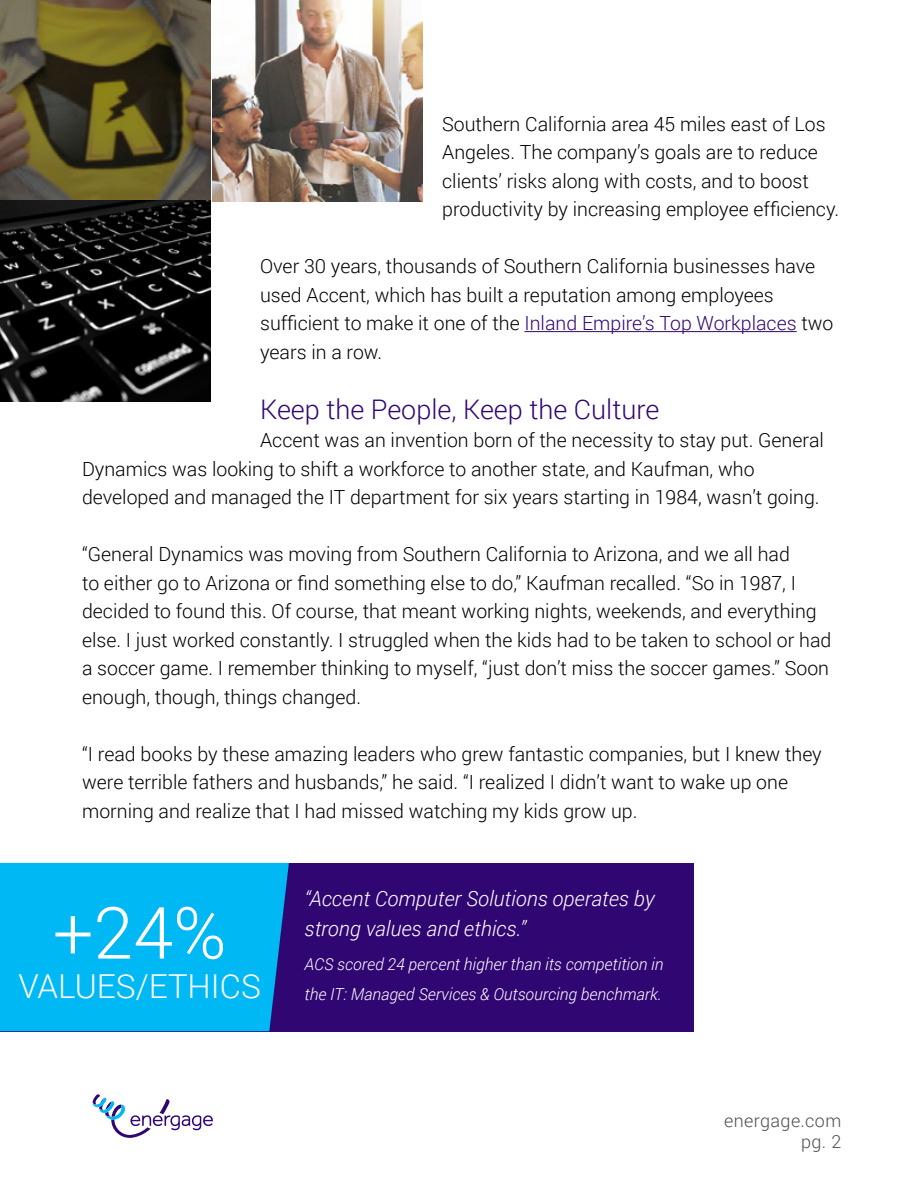
<style>
.page{position:relative;width:918px;height:1188px;background:#fff}
.page>*{position:absolute;margin:0;border:0;box-sizing:border-box;transform-origin:0 0}
.t1{font:300 72px "Roboto";color:#fff}
.t2{font:300 33px "Roboto";color:#fff}
.t3{font:300 27px "Roboto";color:#300673}
.t4{font:italic 300 21px/30px "Roboto";color:#fff}
.t5{font:300 19.5px/28.5px "Roboto";color:#000}
.t6{font:300 18px/21.6px "Roboto";letter-spacing:.02em;color:#4f4f4f;text-align:right}
.t7{font:italic 300 16.5px/30px "Roboto";color:#fff}
.s1{color:#300673}
</style>
<div class="page">
<svg style="left:92px;top:1094px;width:121px;height:44px"></svg>
<img style="left:0;top:0;width:211px;height:402px">
<img style="left:212px;top:0;width:211px;height:202px">
<hr style="left:524px;top:331px;width:273px;height:1px;background:#300673">
<div style="left:0;top:863px;width:694px;height:168px;background:#300673"></div>
<div style="left:0;top:863px;width:289px;height:168px;background:#00b8f4"></div>
<p class="t5" style="left:442px;top:109px;width:399px">Southern California area 45 miles east of Los Angeles. The company’s goals are to reduce clients’ risks along with costs, and to boost productivity by increasing employee efficiency.</p>
<p class="t5" style="left:260px;top:251px;width:575px">Over 30 years, thousands of Southern California businesses have used Accent, which has built a reputation among employees sufficient to make it one of the <span class="s1">Inland Empire’s Top Workplaces</span> two years in a row.</p>
<h3 class="t3" style="left:260px;top:390px;width:401px">Keep the People, Keep the Culture</h3>
<p class="t5" style="left:82px;top:425px;width:743px;text-indent:178px">Accent was an invention born of the necessity to stay put. General<br>Dynamics was looking to shift a workforce to another state, and Kaufman, who developed and managed the IT department for six years starting in 1984, wasn’t going.</p>
<p class="t5" style="left:82px;top:539px;width:751px">“General Dynamics was moving from Southern California to Arizona, and we all had<br>to either go to Arizona or find something else to do,” Kaufman recalled. “So in 1987, I decided to found this. Of course, that meant working nights, weekends, and everything else. I just worked constantly. I struggled when the kids had to be taken to school or had a soccer game. I remember thinking to myself, “just don’t miss the soccer games.” Soon enough, though, things changed.</p>
<p class="t5" style="left:82px;top:739px;width:741px">“I read books by these amazing leaders who grew fantastic companies, but I knew they were terrible fathers and husbands,” he said. “I realized I didn’t want to wake up one morning and realize that I had missed watching my kids grow up.</p>
<h1 class="t1" style="left:53px;top:883px;width:175px">+24%</h1>
<h2 class="t2" style="left:18px;top:963px;width:244px">VALUES/ETHICS</h2>
<p class="t4" style="left:305px;top:883px;width:351px">“Accent Computer Solutions operates by strong values and ethics.”</p>
<p class="t7" style="left:305px;top:949px;width:360px">ACS scored 24 percent higher than its competition in the IT: Managed Services &amp; Outsourcing benchmark.</p>
<p class="t6" style="left:724px;top:1109px;width:119px">energage.com pg. 2</p>
</div>
